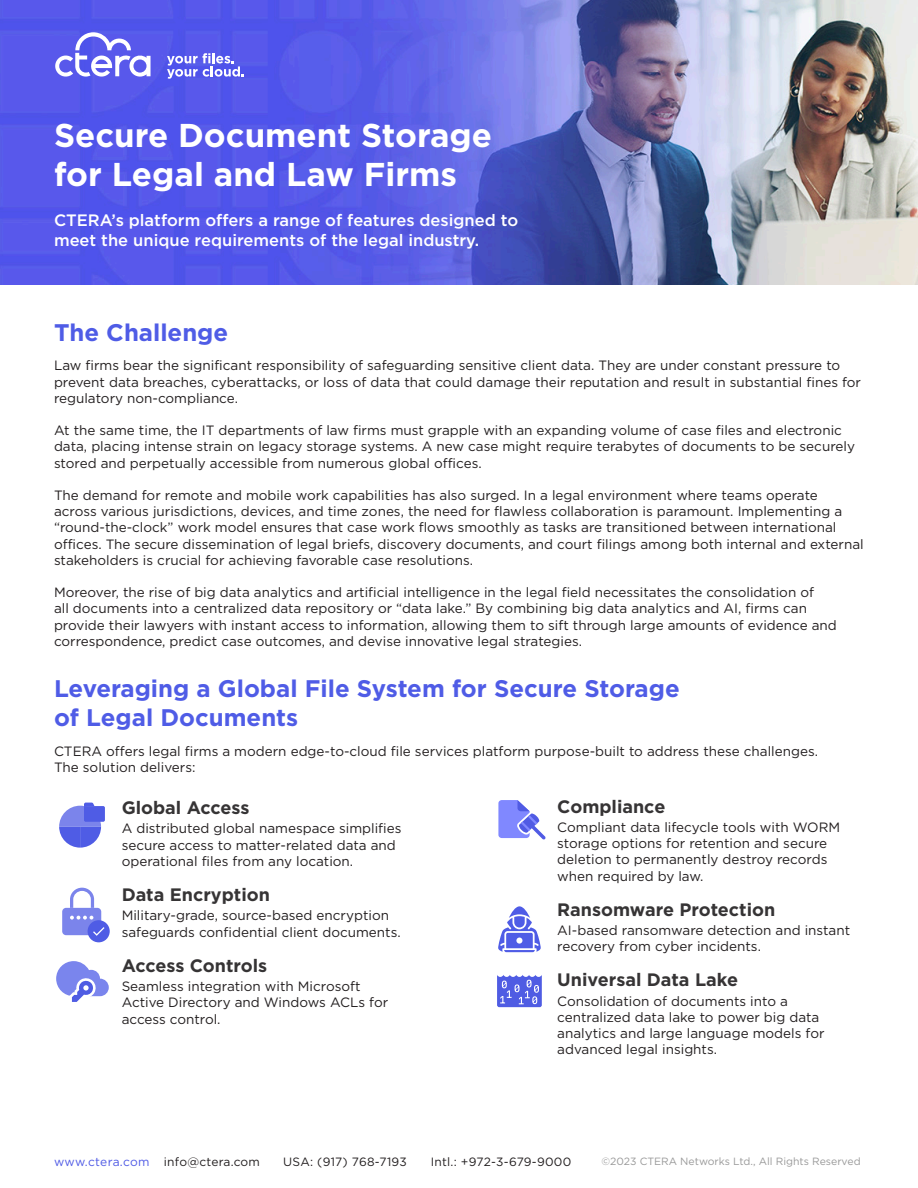
<style>
.page{position:relative;width:918px;height:1188px;background:#fff}
.page>*{position:absolute;margin:0;border:0;box-sizing:border-box;transform-origin:0 0}
.t1{font:700 33px/39px "Gotham";color:#fff}
.t2{font:700 24px/28.8px "Gotham";color:#4f5ce6}
.t3{font:700 18px "Gotham";color:#363435}
.t4{font:500 16.5px/19.8px "Gotham";color:#fff}
.t5{font:13.5px/16.2px "Gotham";color:#231f20}
.t6{font:12px "Gotham";letter-spacing:.02em;color:#231f20}
.t7{font:10.5px "Gotham";color:#999}
.s1{color:#505be5}
</style>
<div class="page">
<img style="left:0;top:0;width:918px;height:284px">
<svg style="left:54px;top:32px;width:97px;height:46px"></svg>
<svg style="left:167px;top:53px;width:77px;height:26px"></svg>
<svg style="left:498px;top:800px;width:48px;height:40px"></svg>
<svg style="left:59px;top:803px;width:46px;height:45px"></svg>
<svg style="left:498px;top:906px;width:43px;height:46px"></svg>
<svg style="left:70px;top:888px;width:24px;height:20px"></svg>
<div style="left:62px;top:908px;width:39px;height:27px;background:#7b84eb;border-radius:4px"></div>
<svg style="left:70px;top:916px;width:23px;height:4px"></svg>
<div style="left:88px;top:920px;width:22px;height:22px;background:#4f5ce5;border-radius:50%"></div>
<svg style="left:93px;top:927px;width:12px;height:9px"></svg>
<svg style="left:56px;top:961px;width:53px;height:41px"></svg>
<svg style="left:497px;top:975px;width:45px;height:32px"></svg>
<p class="t1" style="left:54px;top:116px;width:440px">Secure Document Storage for Legal and Law Firms</p>
<p class="t4" style="left:54px;top:210px;width:466px">CTERA’s platform offers a range of features designed to meet the unique requirements of the legal industry.</p>
<p class="t2" style="left:54px;top:318px;width:176px">The Challenge</p>
<p class="t5" style="left:54px;top:357px;width:809px">Law firms bear the significant responsibility of safeguarding sensitive client data. They are under constant pressure to prevent data breaches, cyberattacks, or loss of data that could damage their reputation and result in substantial fines for regulatory non-compliance.</p>
<p class="t5" style="left:54px;top:422px;width:803px">At the same time, the IT departments of law firms must grapple with an expanding volume of case files and electronic data, placing intense strain on legacy storage systems. A new case might require terabytes of documents to be securely stored and perpetually accessible from numerous global offices.</p>
<p class="t5" style="left:54px;top:487px;width:811px">The demand for remote and mobile work capabilities has also surged. In a legal environment where teams operate across various jurisdictions, devices, and time zones, the need for flawless collaboration is paramount. Implementing a “round-the-clock” work model ensures that case work flows smoothly as tasks are transitioned between international offices. The secure dissemination of legal briefs, discovery documents, and court filings among both internal and external stakeholders is crucial for achieving favorable case resolutions.</p>
<p class="t5" style="left:54px;top:584px;width:784px">Moreover, the rise of big data analytics and artificial intelligence in the legal field necessitates the consolidation of<br>all documents into a centralized data repository or “data lake.” By combining big data analytics and AI, firms can provide their lawyers with instant access to information, allowing them to sift through large amounts of evidence and correspondence, predict case outcomes, and devise innovative legal strategies.</p>
<p class="t2" style="left:54px;top:674px;width:627px">Leveraging a Global File System for Secure Storage of Legal Documents</p>
<p class="t5" style="left:54px;top:743px;width:766px">CTERA offers legal firms a modern edge-to-cloud file services platform purpose-built to address these challenges.<br>The solution delivers:</p>
<p class="t3" style="left:122px;top:796px;width:129px">Global Access</p>
<p class="t5" style="left:122px;top:820px;width:281px">A distributed global namespace simplifies secure access to matter-related data and operational files from any location.</p>
<p class="t3" style="left:122px;top:883px;width:150px">Data Encryption</p>
<p class="t5" style="left:122px;top:907px;width:281px">Military-grade, source-based encryption safeguards confidential client documents.</p>
<p class="t3" style="left:122px;top:953px;width:147px">Access Controls</p>
<p class="t5" style="left:122px;top:978px;width:268px">Seamless integration with Microsoft<br>Active Directory and Windows ACLs for access control.</p>
<p class="t3" style="left:557px;top:794px;width:110px">Compliance</p>
<p class="t5" style="left:557px;top:819px;width:284px">Compliant data lifecycle tools with WORM storage options for retention and secure deletion to permanently destroy records when required by law.</p>
<p class="t3" style="left:557px;top:897px;width:219px">Ransomware Protection</p>
<p class="t5" style="left:557px;top:922px;width:294px">AI-based ransomware detection and instant recovery from cyber incidents.</p>
<p class="t3" style="left:557px;top:968px;width:182px">Universal Data Lake</p>
<p class="t5" style="left:557px;top:993px;width:269px">Consolidation of documents into a centralized data lake to power big data analytics and large language models for advanced legal insights.</p>
<p class="t6" style="left:54px;top:1155px;width:208px"><span class="s1">www.ctera.com</span> info@ctera.com</p>
<p class="t6" style="left:283px;top:1155px;width:125px">USA: (917) 768-7193</p>
<p class="t6" style="left:431px;top:1155px;width:142px">Intl.: +972-3-679-9000</p>
<p class="t7" style="left:601px;top:1155px;width:261px">©2023 CTERA Networks Ltd., All Rights Reserved</p>
</div>
